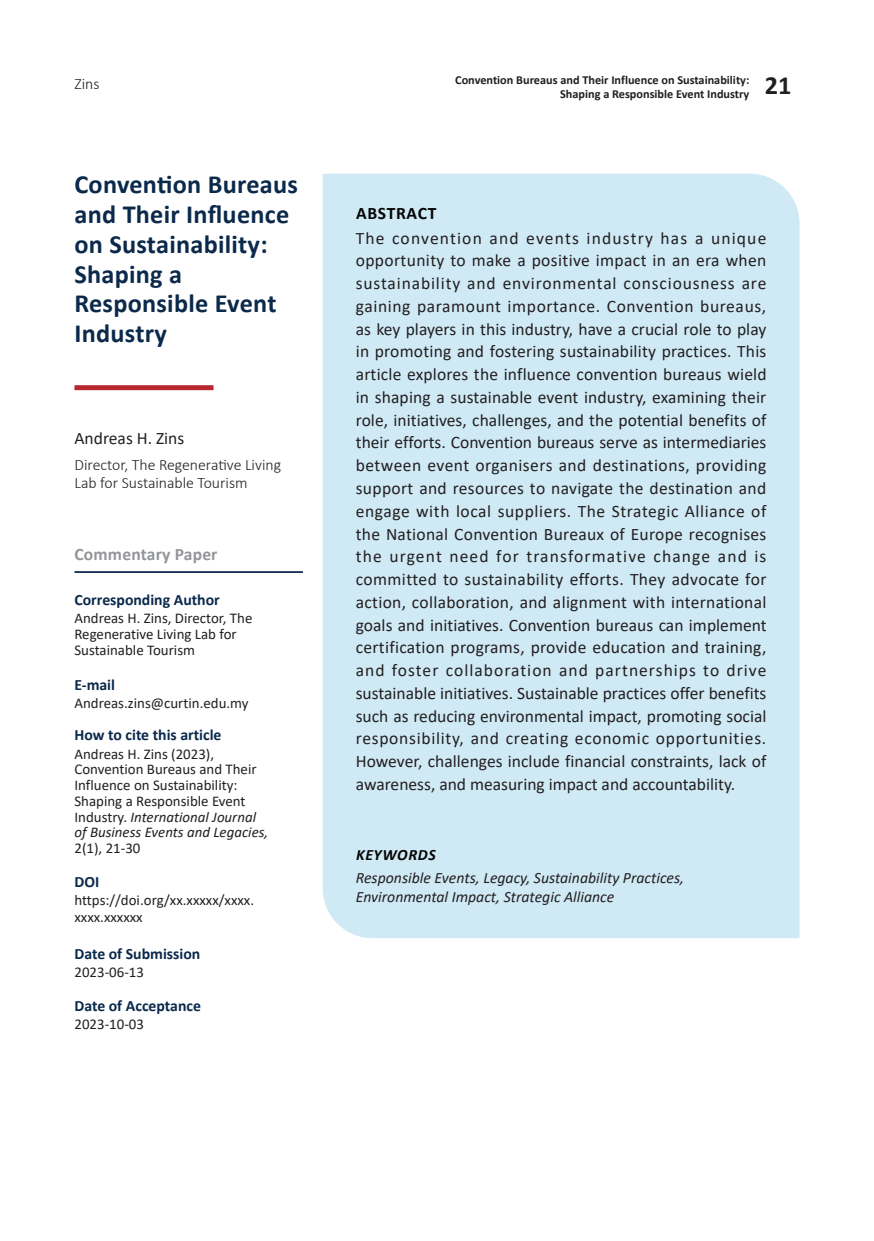
<style>
.page{position:relative;width:874px;height:1241px;background:#fff}
.page>*{position:absolute;margin:0;border:0;box-sizing:border-box;transform-origin:0 0}
.t1{font:700 26.25px/29.8px "Calibri";letter-spacing:.01em;color:#0b294b}
.t2{font:700 26.25px "Calibri";color:#231f20}
.t3{font:17.5px/22.8px "Calibri";color:#231f20;text-align:justify}
.t4{font:700 17.5px "Calibri";letter-spacing:.01em;color:#939598}
.t5{font:700 17.5px "Calibri";letter-spacing:.04em;color:#040503}
.t6{font:italic 15.75px/19.2px "Calibri";color:#231f20}
.t7{font:700 15.75px "Calibri";color:#0a294b}
.t8{font:300 15.75px/17.5px "Calibri";color:#231f20}
.t9{font:italic 700 15.75px "Calibri";letter-spacing:.04em;color:#040503}
.t10{font:14.88px/15.8px "Calibri";color:#231f20}
.t11{font:700 12.25px/14px "Calibri";color:#231f20;text-align:right}
.s1{font-style:italic}
</style>
<div class="page">
<div style="left:322px;top:174px;width:477px;height:764px;background:#cfe9f5"></div>
<div style="left:74px;top:385px;width:139px;height:5px;background:#b6272f"></div>
<hr style="left:74px;top:571px;width:229px;height:2px;background:#0a294b">
<p class="t8" style="left:74px;top:76px;width:27px">Zins</p>
<h1 class="t1" style="left:74px;top:172px;width:225px">Convention Bureaus and Their Influence on Sustainability:<br>Shaping a<br>Responsible Event<br>Industry</h1>
<p class="t3" style="left:74px;top:428px;width:111px">Andreas H. Zins</p>
<p class="t8" style="left:74px;top:457px;width:208px">Director, The Regenerative Living<br>Lab for Sustainable Tourism</p>
<p class="t4" style="left:74px;top:547px;width:144px">Commentary Paper</p>
<p class="t7" style="left:74px;top:593px;width:147px">Corresponding Author</p>
<p class="t10" style="left:74px;top:611px;width:179px">Andreas H. Zins, Director, The<br>Regenerative Living Lab for<br>Sustainable Tourism</p>
<p class="t7" style="left:74px;top:678px;width:42px">E-mail</p>
<p class="t10" style="left:74px;top:696px;width:176px">Andreas.zins@curtin.edu.my</p>
<p class="t7" style="left:74px;top:728px;width:148px">How to cite this article</p>
<p class="t10" style="left:74px;top:747px;width:195px">Andreas H. Zins (2023),<br>Convention Bureaus and Their<br>Influence on Sustainability:<br>Shaping a Responsible Event<br>Industry. <span class="s1">International Journal of Business Events and Legacies,</span></p>
<p class="t10" style="left:74px;top:841px;width:67px">2(1), 21-30</p>
<p class="t7" style="left:74px;top:875px;width:26px">DOI</p>
<p class="t10" style="left:74px;top:893px;width:181px;line-height:17px">https://doi.org/xx.xxxxx/xxxx. xxxx.xxxxxx</p>
<p class="t7" style="left:74px;top:946px;width:127px">Date of Submission</p>
<p class="t10" style="left:74px;top:965px;width:71px">2023-06-13</p>
<p class="t7" style="left:74px;top:998px;width:128px">Date of Acceptance</p>
<p class="t10" style="left:74px;top:1017px;width:71px">2023-10-03</p>
<p class="t11" style="left:455px;top:74px;width:295px">Convention Bureaus and Their Influence on Sustainability:<br>Shaping a Responsible Event Industry</p>
<h1 class="t2" style="left:764px;top:74px;width:28px">21</h1>
<p class="t5" style="left:356px;top:206px;width:82px">ABSTRACT</p>
<p class="t3" style="left:355px;top:228px;width:412px">The convention and events industry has a unique opportunity to make a positive impact in an era when sustainability and environmental consciousness are gaining paramount importance. Convention bureaus, as key players in this industry, have a crucial role to play in promoting and fostering sustainability practices. This article explores the influence convention bureaus wield in shaping a sustainable event industry, examining their role, initiatives, challenges, and the potential benefits of their efforts. Convention bureaus serve as intermediaries between event organisers and destinations, providing support and resources to navigate the destination and engage with local suppliers. The Strategic Alliance of the National Convention Bureaux of Europe recognises the urgent need for transformative change and is committed to sustainability efforts. They advocate for action, collaboration, and alignment with international goals and initiatives. Convention bureaus can implement certification programs, provide education and training, and foster collaboration and partnerships to drive sustainable initiatives. Sustainable practices offer benefits such as reducing environmental impact, promoting social responsibility, and creating economic opportunities.<br>However, challenges include financial constraints, lack of awareness, and measuring impact and accountability.</p>
<p class="t9" style="left:356px;top:847px;width:81px">KEYWORDS</p>
<p class="t6" style="left:355px;top:868px;width:330px">Responsible Events, Legacy, Sustainability Practices,<br>Environmental Impact, Strategic Alliance</p>
</div>
